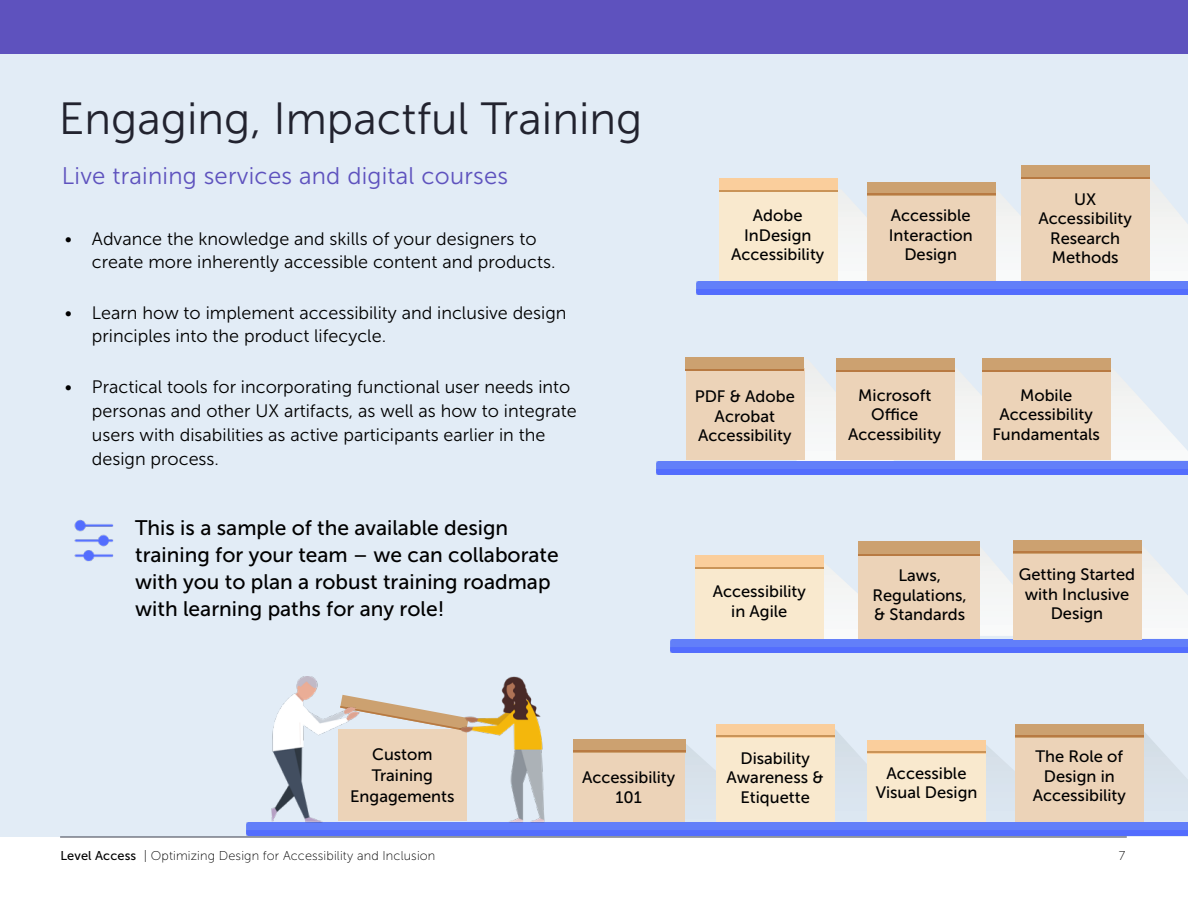
<style>
.page{position:relative;width:1188px;height:918px;background:#fff}
.page>*{position:absolute;margin:0;border:0;box-sizing:border-box;transform-origin:0 0}
.t1{font:45px "Museo Sans 300";color:#22232f}
.t2{font:24px "Museo Sans 300";letter-spacing:.01em;color:#5e52be}
.t3{font:21px/27px "Museo Sans 500";color:#000}
.t4{font:18px/23.7px "Museo Sans 300";color:#000}
.t5{font:16.5px/19.5px "Museo Sans 500";color:#000;text-align:center}
.t6{font:12.75px "Museo Sans 100";letter-spacing:.01em;color:#000}
.s1{font-family:"Museo Sans 500"}
</style>
<div class="page">
<div style="left:0;top:54px;width:1188px;height:783px;background:#e2ecf6"></div>
<div style="left:339px;top:729px;width:128px;height:92px;background:#ecd3b8"></div>
<img style="left:671px;top:639px;width:517px;height:13px">
<svg style="left:797px;top:360px;width:97px;height:101px"></svg>
<svg style="left:955px;top:368px;width:28px;height:92px"></svg>
<svg style="left:1111px;top:368px;width:77px;height:92px"></svg>
<div style="left:686px;top:369px;width:119px;height:91px;background:#ecd3b8"></div>
<div style="left:836px;top:369px;width:119px;height:91px;background:#ecd3b8"></div>
<div style="left:983px;top:369px;width:128px;height:91px;background:#ecd3b8"></div>
<img style="left:656px;top:461px;width:532px;height:13px">
<svg style="left:824px;top:563px;width:34px;height:76px"></svg>
<div style="left:696px;top:562px;width:128px;height:77px;background:#f9e9ce"></div>
<div style="left:696px;top:556px;width:128px;height:13px;background:#face9c"></div>
<hr style="left:696px;top:567px;width:128px;height:2px;background:#ca9458">
<div style="left:983px;top:359px;width:128px;height:13px;background:#cca170"></div>
<hr style="left:983px;top:370px;width:128px;height:2px;background:#b87a42">
<div style="left:836px;top:358px;width:119px;height:14px;background:#cca170"></div>
<hr style="left:836px;top:370px;width:119px;height:2px;background:#b87a42">
<div style="left:686px;top:358px;width:118px;height:13px;background:#cca170"></div>
<hr style="left:686px;top:369px;width:118px;height:2px;background:#b87a42">
<svg style="left:995px;top:189px;width:27px;height:92px"></svg>
<svg style="left:829px;top:190px;width:96px;height:92px"></svg>
<div style="left:719px;top:189px;width:119px;height:92px;background:#f9e9ce"></div>
<div style="left:867px;top:189px;width:128px;height:92px;background:#ecd3b8"></div>
<svg style="left:1150px;top:180px;width:38px;height:101px"></svg>
<img style="left:697px;top:282px;width:491px;height:13px">
<div style="left:1022px;top:179px;width:128px;height:102px;background:#ecd3b8"></div>
<div style="left:719px;top:178px;width:119px;height:14px;background:#face9c"></div>
<hr style="left:719px;top:190px;width:119px;height:2px;background:#ca9458">
<div style="left:867px;top:182px;width:128px;height:13px;background:#cca170"></div>
<hr style="left:867px;top:193px;width:128px;height:2px;background:#b87a42">
<div style="left:1022px;top:166px;width:128px;height:13px;background:#cca170"></div>
<hr style="left:1022px;top:177px;width:128px;height:2px;background:#b87a42">
<svg style="left:1141px;top:546px;width:47px;height:93px"></svg>
<svg style="left:979px;top:543px;width:34px;height:93px"></svg>
<div style="left:858px;top:548px;width:121px;height:91px;background:#ecd3b8"></div>
<div style="left:858px;top:542px;width:121px;height:13px;background:#cca170"></div>
<div style="left:1013px;top:548px;width:129px;height:92px;background:#ecd3b8"></div>
<div style="left:1013px;top:540px;width:128px;height:13px;background:#cca170"></div>
<hr style="left:1013px;top:552px;width:128px;height:1px;background:#b87a42">
<hr style="left:858px;top:554px;width:121px;height:2px;background:#b87a42">
<hr style="left:60px;top:837px;width:1066px;height:1px;background:#3a3d4b">
<svg style="left:668px;top:744px;width:113px;height:79px"></svg>
<div style="left:0;top:0;width:1188px;height:54px;background:#5e52be"></div>
<div style="left:573px;top:741px;width:112px;height:81px;background:#ecd3b8"></div>
<img style="left:246px;top:823px;width:942px;height:13px">
<svg style="left:835px;top:729px;width:33px;height:93px"></svg>
<div style="left:716px;top:730px;width:119px;height:92px;background:#f9e9ce"></div>
<div style="left:716px;top:724px;width:119px;height:13px;background:#face9c"></div>
<hr style="left:716px;top:735px;width:119px;height:2px;background:#ca9458">
<svg style="left:986px;top:744px;width:30px;height:78px"></svg>
<div style="left:868px;top:745px;width:118px;height:77px;background:#f9e9ce"></div>
<div style="left:868px;top:740px;width:118px;height:13px;background:#face9c"></div>
<hr style="left:868px;top:751px;width:118px;height:2px;background:#ca9458">
<svg style="left:1144px;top:732px;width:41px;height:46px"></svg>
<div style="left:1016px;top:730px;width:128px;height:92px;background:#ecd3b8"></div>
<div style="left:1016px;top:724px;width:128px;height:13px;background:#cca170"></div>
<hr style="left:1016px;top:735px;width:128px;height:2px;background:#b87a42">
<div style="left:573px;top:739px;width:113px;height:13px;background:#cca170"></div>
<hr style="left:573px;top:750px;width:113px;height:2px;background:#b87a42">
<svg style="left:360px;top:698px;width:94px;height:31px"></svg>
<img style="left:271px;top:677px;width:89px;height:145px">
<img style="left:454px;top:676px;width:91px;height:146px">
<img style="left:74px;top:519px;width:40px;height:43px">
<h1 class="t1" style="left:59px;top:94px;width:585px">Engaging, Impactful Training</h1>
<h2 class="t2" style="left:62px;top:163px;width:448px">Live training services and digital courses</h2>
<p class="t4" style="left:92px;top:227px;width:465px;line-height:23.2px;text-indent:-27px">• Advance the knowledge and skills of your designers to create more inherently accessible content and products.</p>
<p class="t4" style="left:92px;top:302px;width:476px;line-height:23.2px;text-indent:-27px">• Learn how to implement accessibility and inclusive design principles into the product lifecycle.</p>
<p class="t4" style="left:92px;top:376px;width:487px;text-indent:-27px">• Practical tools for incorporating functional user needs into personas and other UX artifacts, as well as how to integrate users with disabilities as active participants earlier in the design process.</p>
<p class="t3" style="left:135px;top:514px;width:425px">This is a sample of the available design training for your team – we can collaborate with you to plan a robust training roadmap with learning paths for any role!</p>
<p class="t5" style="left:731px;top:206px;width:95px">Adobe<br>InDesign<br>Accessibility</p>
<p class="t5" style="left:889px;top:206px;width:86px">Accessible<br>Interaction<br>Design</p>
<p class="t5" style="left:1039px;top:190px;width:95px">UX<br>Accessibility<br>Research<br>Methods</p>
<p class="t5" style="left:695px;top:387px;width:102px">PDF &amp; Adobe<br>Acrobat<br>Accessibility</p>
<p class="t5" style="left:848px;top:385px;width:95px">Microsoft<br>Office<br>Accessibility</p>
<p class="t5" style="left:992px;top:385px;width:109px">Mobile<br>Accessibility<br>Fundamentals</p>
<p class="t5" style="left:713px;top:582px;width:95px">Accessibility in Agile</p>
<p class="t5" style="left:873px;top:566px;width:96px">Laws,<br>Regulations, &amp; Standards</p>
<p class="t5" style="left:1019px;top:565px;width:118px">Getting Started with Inclusive<br>Design</p>
<p class="t5" style="left:350px;top:744px;width:106px;line-height:21px">Custom<br>Training<br>Engagements</p>
<p class="t5" style="left:582px;top:768px;width:95px">Accessibility<br>101</p>
<p class="t5" style="left:727px;top:748px;width:99px">Disability<br>Awareness &amp;<br>Etiquette</p>
<p class="t5" style="left:876px;top:763px;width:103px">Accessible<br>Visual Design</p>
<p class="t5" style="left:1033px;top:747px;width:95px">The Role of<br>Design in<br>Accessibility</p>
<p class="t6" style="left:60px;top:849px;width:377px"><span class="s1">Level Access</span> | Optimizing Design for Accessibility and Inclusion</p>
<p class="t6" style="left:1119px;top:849px;width:8px">7</p>
</div>
